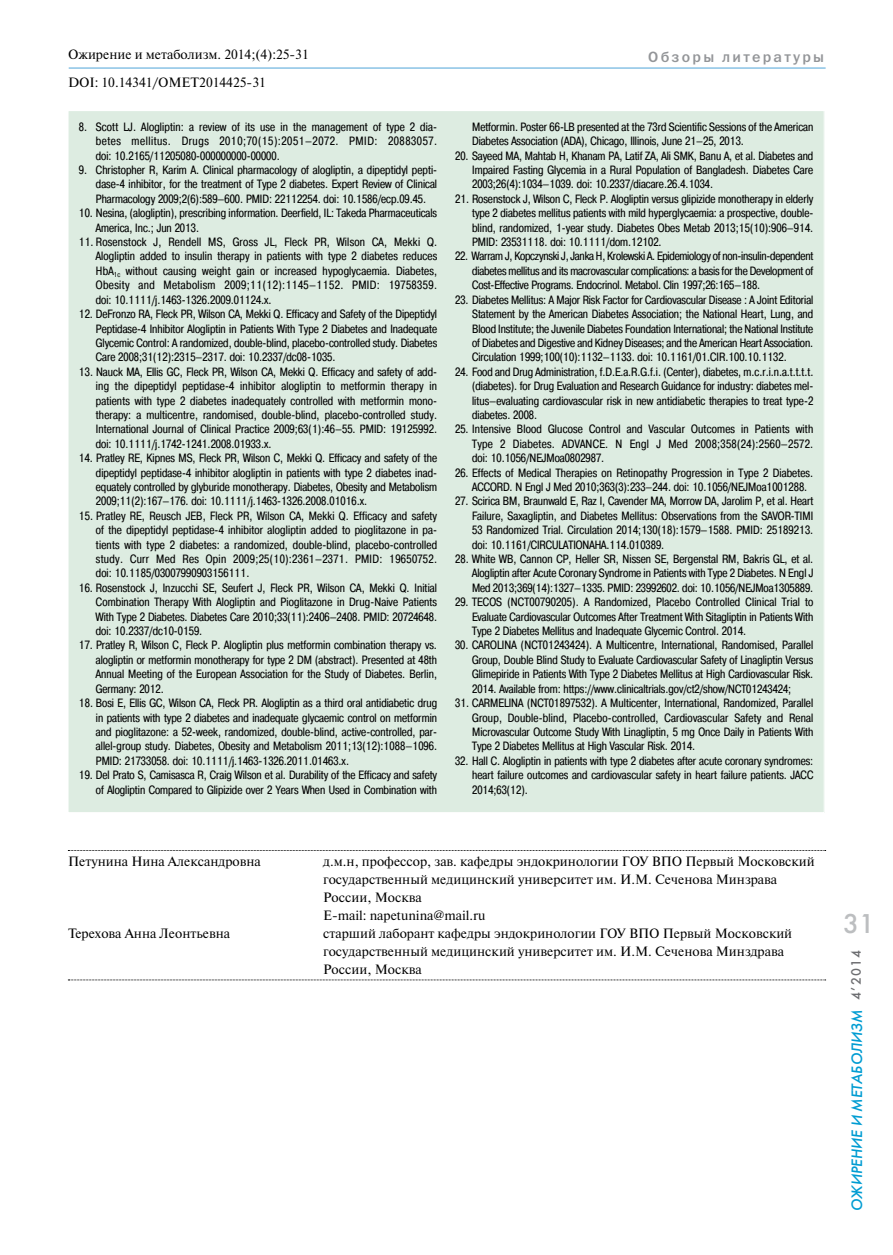
<style>
.page{position:relative;width:893px;height:1255px;background:#fff}
.page>*{position:absolute;margin:0;border:0;box-sizing:border-box;transform-origin:0 0}
.t1{font:27px "Futura Futuris C";color:#bcbec0}
.t2{font:italic 15px "Futura Futuris C";color:#009cd2}
.t3{font:15px "Franklin Gothic Medium C";letter-spacing:.15em;color:#939598}
.t4{font:13.5px/18px "Newton C";color:#000}
.t5{font:13.5px "Futura Futuris C";color:#6d6e71}
.t6{font:12px/14.4px "Pragmatica Cond C";color:#000;text-align:justify}
</style>
<div class="page">
<hr style="left:69px;top:67px;width:757px;height:2px;background:#89c3e5">
<svg style="left:68px;top:850px;width:758px;height:1px"></svg>
<svg style="left:68px;top:979px;width:758px;height:1px"></svg>
<div style="left:68px;top:111px;width:756px;height:701px;background:#ddece1"></div>
<p class="t4" style="left:68px;top:47px;width:242px">Ожирение и метаболизм. 2014;(4):25-31</p>
<p class="t4" style="left:68px;top:75px;width:199px">DOI: 10.14341/OMET2014425-31</p>
<p class="t6" style="left:96px;top:121px;width:343px;text-indent:-17px">8. Scott LJ. Alogliptin: a review of its use in the management of type 2 dia&shy;betes mellitus. Drugs 2010;70(15):2051–2072. PMID: 20883057. doi: 10.2165/11205080-000000000-00000.</p>
<p class="t6" style="left:96px;top:164px;width:343px;text-indent:-17px">9. Christopher R, Karim A. Clinical pharmacology of alogliptin, a dipeptidyl pepti&shy;dase-4 inhibitor, for the treatment of Type 2 diabetes. Expert Review of Clinical Pharmacology 2009;2(6):589–600. PMID: 22112254. doi: 10.1586/ecp.09.45.</p>
<p class="t6" style="left:96px;top:207px;width:343px;text-indent:-17px">10. Nesina, (alogliptin), prescribing information. Deerfield, IL: Takeda Pharmaceuticals<br>America, Inc.; Jun 2013.</p>
<p class="t6" style="left:96px;top:236px;width:343px;text-indent:-17px">11. Rosenstock J, Rendell MS, Gross JL, Fleck PR, Wilson CA, Mekki Q.<br>Alogliptin added to insulin therapy in patients with type 2 diabetes reduces HbA<sub>1c</sub> without causing weight gain or increased hypoglycaemia. Diabetes, Obesity and Metabolism 2009;11(12):1145–1152. PMID: 19758359. doi: 10.1111/j.1463-1326.2009.01124.x.</p>
<p class="t6" style="left:96px;top:308px;width:343px;text-indent:-17px">12. DeFronzo RA, Fleck PR, Wilson CA, Mekki Q. Efficacy and Safety of the Dipeptidyl Peptidase-4 Inhibitor Alogliptin in Patients With Type 2 Diabetes and Inadequate Glycemic Control: A randomized, double-blind, placebo-controlled study. Diabetes Care 2008;31(12):2315–2317. doi: 10.2337/dc08-1035.</p>
<p class="t6" style="left:96px;top:365px;width:343px;text-indent:-17px">13. Nauck MA, Ellis GC, Fleck PR, Wilson CA, Mekki Q. Efficacy and safety of add&shy;ing the dipeptidyl peptidase-4 inhibitor alogliptin to metformin therapy in patients with type 2 diabetes inadequately controlled with metformin mono&shy;therapy: a multicentre, randomised, double-blind, placebo-controlled study.<br>International Journal of Clinical Practice 2009;63(1):46–55. PMID: 19125992. doi: 10.1111/j.1742-1241.2008.01933.x.</p>
<p class="t6" style="left:96px;top:452px;width:343px;text-indent:-17px">14. Pratley RE, Kipnes MS, Fleck PR, Wilson C, Mekki Q. Efficacy and safety of the dipeptidyl peptidase-4 inhibitor alogliptin in patients with type 2 diabetes inad&shy;equately controlled by glyburide monotherapy. Diabetes, Obesity and Metabolism 2009;11(2):167–176. doi: 10.1111/j.1463-1326.2008.01016.x.</p>
<p class="t6" style="left:96px;top:509px;width:343px;text-indent:-17px">15. Pratley RE, Reusch JEB, Fleck PR, Wilson CA, Mekki Q. Efficacy and safety of the dipeptidyl peptidase-4 inhibitor alogliptin added to pioglitazone in pa&shy;tients with type 2 diabetes: a randomized, double-blind, placebo-controlled study. Curr Med Res Opin 2009;25(10):2361–2371. PMID: 19650752. doi: 10.1185/03007990903156111.</p>
<p class="t6" style="left:96px;top:581px;width:343px;text-indent:-17px">16. Rosenstock J, Inzucchi SE, Seufert J, Fleck PR, Wilson CA, Mekki Q. Initial Combination Therapy With Alogliptin and Pioglitazone in Drug-Naive Patients With Type 2 Diabetes. Diabetes Care 2010;33(11):2406–2408. PMID: 20724648. doi: 10.2337/dc10-0159.</p>
<p class="t6" style="left:96px;top:639px;width:343px;text-indent:-17px">17. Pratley R, Wilson C, Fleck P. Alogliptin plus metformin combination therapy vs. alogliptin or metformin monotherapy for type 2 DM (abstract). Presented at 48th Annual Meeting of the European Association for the Study of Diabetes. Berlin, Germany: 2012.</p>
<p class="t6" style="left:96px;top:697px;width:343px;text-indent:-17px">18. Bosi E, Ellis GC, Wilson CA, Fleck PR. Alogliptin as a third oral antidiabetic drug in patients with type 2 diabetes and inadequate glycaemic control on metformin and pioglitazone: a 52-week, randomized, double-blind, active-controlled, par&shy;allel-group study. Diabetes, Obesity and Metabolism 2011;13(12):1088–1096.<br>PMID: 21733058. doi: 10.1111/j.1463-1326.2011.01463.x.</p>
<p class="t6" style="left:79px;top:769px;width:360px;text-align:right">19. Del Prato S, Camisasca R, Craig Wilson et al. Durability of the Efficacy and safety of Alogliptin Compared to Glipizide over 2 Years When Used in Combination with</p>
<p class="t3" style="left:648px;top:52px;width:177px">Обзоры литературы</p>
<p class="t6" style="left:472px;top:121px;width:343px">Metformin. Poster 66-LB presented at the 73rd Scientific Sessions of the American<br>Diabetes Association (ADA), Chicago, Illinois, June 21–25, 2013.</p>
<p class="t6" style="left:472px;top:149px;width:343px;text-indent:-17px">20. Sayeed MA, Mahtab H, Khanam PA, Latif ZA, Ali SMK, Banu A, et al. Diabetes and Impaired Fasting Glycemia in a Rural Population of Bangladesh. Diabetes Care 2003;26(4):1034–1039. doi: 10.2337/diacare.26.4.1034.</p>
<p class="t6" style="left:472px;top:193px;width:343px;text-indent:-17px">21. Rosenstock J, Wilson C, Fleck P. Alogliptin versus glipizide monotherapy in elderly type 2 diabetes mellitus patients with mild hyperglycaemia: a prospective, double&shy;blind, randomized, 1-year study. Diabetes Obes Metab 2013;15(10):906–914.<br>PMID: 23531118. doi: 10.1111/dom.12102.</p>
<p class="t6" style="left:472px;top:250px;width:343px;text-indent:-17px">22. Warram J, Kopczynski J, Janka H, Krolewski A. Epidemiology of non-insulin-dependent diabetes mellitus and its macrovascular complications: a basis for the Development of Cost-Effective Programs. Endocrinol. Metabol. Clin 1997;26:165–188.</p>
<p class="t6" style="left:472px;top:293px;width:343px;text-indent:-17px">23. Diabetes Mellitus: A Major Risk Factor for Cardiovascular Disease : A Joint Editorial Statement by the American Diabetes Association; the National Heart, Lung, and Blood Institute; the Juvenile Diabetes Foundation International; the National Institute of Diabetes and Digestive and Kidney Diseases; and the American Heart Association.<br>Circulation 1999;100(10):1132–1133. doi: 10.1161/01.CIR.100.10.1132.</p>
<p class="t6" style="left:472px;top:365px;width:343px;text-indent:-17px">24. Food and Drug Administration, f.D.E.a.R.G.f.i. (Center), diabetes, m.c.r.i.n.a.t.t.t.t. (diabetes). for Drug Evaluation and Research Guidance for industry: diabetes mel&shy;litus—evaluating cardiovascular risk in new antidiabetic therapies to treat type-2 diabetes. 2008.</p>
<p class="t6" style="left:472px;top:423px;width:343px;text-indent:-17px">25. Intensive Blood Glucose Control and Vascular Outcomes in Patients with Type 2 Diabetes. ADVANCE. N Engl J Med 2008;358(24):2560–2572. doi: 10.1056/NEJMoa0802987.</p>
<p class="t6" style="left:472px;top:466px;width:343px;text-indent:-17px">26. Effects of Medical Therapies on Retinopathy Progression in Type 2 Diabetes.<br>ACCORD. N Engl J Med 2010;363(3):233–244. doi: 10.1056/NEJMoa1001288.</p>
<p class="t6" style="left:472px;top:495px;width:343px;text-indent:-17px">27. Scirica BM, Braunwald E, Raz I, Cavender MA, Morrow DA, Jarolim P, et al. Heart Failure, Saxagliptin, and Diabetes Mellitus: Observations from the SAVOR-TIMI 53 Randomized Trial. Circulation 2014;130(18):1579–1588. PMID: 25189213. doi: 10.1161/CIRCULATIONAHA.114.010389.</p>
<p class="t6" style="left:472px;top:553px;width:343px;text-indent:-17px">28. White WB, Cannon CP, Heller SR, Nissen SE, Bergenstal RM, Bakris GL, et al.<br>Alogliptin after Acute Coronary Syndrome in Patients with Type 2 Diabetes. N Engl J Med 2013;369(14):1327–1335. PMID: 23992602. doi: 10.1056/NEJMoa1305889.</p>
<p class="t6" style="left:472px;top:596px;width:343px;text-indent:-17px">29. TECOS (NCT00790205). A Randomized, Placebo Controlled Clinical Trial to Evaluate Cardiovascular Outcomes After Treatment With Sitagliptin in Patients With Type 2 Diabetes Mellitus and Inadequate Glycemic Control. 2014.</p>
<p class="t6" style="left:472px;top:639px;width:343px;text-indent:-17px">30. CAROLINA (NCT01243424). A Multicentre, International, Randomised, Parallel Group, Double Blind Study to Evaluate Cardiovascular Safety of Linagliptin Versus Glimepiride in Patients With Type 2 Diabetes Mellitus at High Cardiovascular Risk.<br>2014. Available from: https://www.clinicaltrials.gov/ct2/show/NCT01243424;</p>
<p class="t6" style="left:472px;top:697px;width:343px;text-indent:-17px">31. CARMELINA (NCT01897532). A Multicenter, International, Randomized, Parallel Group, Double-blind, Placebo-controlled, Cardiovascular Safety and Renal Microvascular Outcome Study With Linagliptin, 5 mg Once Daily in Patients With Type 2 Diabetes Mellitus at High Vascular Risk. 2014.</p>
<p class="t6" style="left:472px;top:754px;width:343px;text-indent:-17px">32. Hall C. Alogliptin in patients with type 2 diabetes after acute coronary syndromes: heart failure outcomes and cardiovascular safety in heart failure patients. JACC 2014;63(12).</p>
<p class="t4" style="left:68px;top:853px;width:194px">Петунина Нина Александровна</p>
<p class="t4" style="left:323px;top:853px;width:493px">д.м.н, профессор, зав. кафедры эндокринологии ГОУ ВПО Первый Московский государственный медицинский университет им. И.М. Сеченова Минзрава России, Москва<br>E-mail: napetunina@mail.ru</p>
<p class="t4" style="left:68px;top:925px;width:164px">Терехова Анна Леонтьевна</p>
<p class="t4" style="left:323px;top:925px;width:471px">старший лаборант кафедры эндокринологии ГОУ ВПО Первый Московский государственный медицинский университет им. И.М. Сеченова Минздрава<br>России, Москва</p>
<h1 class="t1" style="left:843px;top:913px;width:33px">31</h1>
<p class="t5" style="left:851px;top:1000px;width:52px;rotate:-90deg">4’2014</p>
<p class="t2" style="left:851px;top:1210px;width:203px;rotate:-90deg">ОЖИРЕНИЕ И МЕТАБОЛИЗМ</p>
</div>
